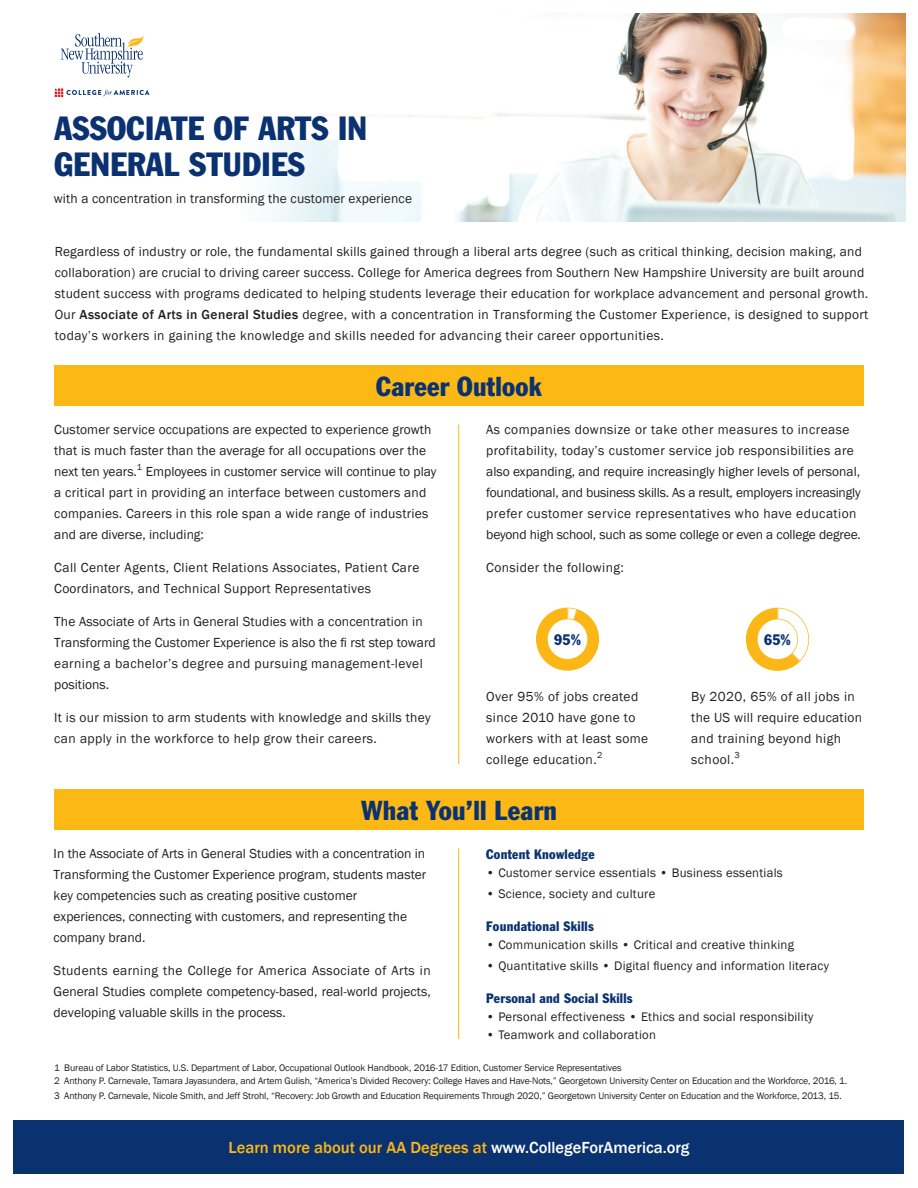
<style>
.page{position:relative;width:918px;height:1188px;background:#fff}
.page>*{position:absolute;margin:0;border:0;box-sizing:border-box;transform-origin:0 0}
.t1{font:condensed 33px/36px "Franklin Gothic";letter-spacing:.01em;color:#0b3270}
.t2{font:condensed 27px "Franklin Gothic";letter-spacing:.01em;color:#0b3270}
.t3{font:500 16.5px "Franklin Gothic";color:#fcb814}
.t4{font:condensed 15px "Franklin Gothic";color:#0b3270}
.t5{font:13.5px/21px "Franklin Gothic";letter-spacing:.015em;color:#231f20}
.t6{font:condensed 13.5px "Franklin Gothic";letter-spacing:.02em;color:#0b3270}
.t7{font:12.75px "Franklin Gothic";letter-spacing:.02em;color:#231f20}
.t8{font:9.75px/13.5px "Franklin Gothic";letter-spacing:-.01em;color:#231f20}
.t9{font:9px "Franklin Gothic";color:#231f20}
.s1{font-weight:500}
.s2{color:#fff}
</style>
<div class="page">
<img style="left:127px;top:14px;width:779px;height:208px">
<div style="left:14px;top:1120px;width:890px;height:54px;background:#0b3270"></div>
<svg style="left:61px;top:33px;width:83px;height:44px"></svg>
<svg style="left:55px;top:88px;width:95px;height:9px"></svg>
<div style="left:54px;top:789px;width:810px;height:41px;background:#fcb814"></div>
<hr style="left:458px;top:849px;width:1px;height:190px;background:#fcb814">
<svg style="left:536px;top:608px;width:63px;height:63px"></svg>
<div style="left:54px;top:365px;width:810px;height:41px;background:#fcb814"></div>
<hr style="left:458px;top:425px;width:1px;height:339px;background:#fcb814">
<svg style="left:746px;top:608px;width:63px;height:63px"></svg>
<h1 class="t1" style="left:54px;top:110px;width:314px">ASSOCIATE OF ARTS IN<br>GENERAL STUDIES</h1>
<p class="t5" style="left:54px;top:188px;width:360px">with a concentration in transforming the customer experience</p>
<p class="t5" style="left:55px;top:241px;width:815px">Regardless of industry or role, the fundamental skills gained through a liberal arts degree (such as critical thinking, decision making, and collaboration) are crucial to driving career success. College for America degrees from Southern New Hampshire University are built around student success with programs dedicated to helping students leverage their education for workplace advancement and personal growth.<br>Our <span class="s1">Associate of Arts in General Studies</span> degree, with a concentration in Transforming the Customer Experience, is designed to support today’s workers in gaining the knowledge and skills needed for advancing their career opportunities.</p>
<h2 class="t2" style="left:376px;top:370px;width:167px">Career Outlook</h2>
<p class="t5" style="left:54px;top:419px;width:384px">Customer service occupations are expected to experience growth that is much faster than the average for all occupations over the next ten years.<sup>1</sup> Employees in customer service will continue to play a critical part in providing an interface between customers and companies. Careers in this role span a wide range of industries and are diverse, including:</p>
<p class="t5" style="left:54px;top:557px;width:367px">Call Center Agents, Client Relations Associates, Patient Care<br>Coordinators, and Technical Support Representatives</p>
<p class="t5" style="left:54px;top:611px;width:383px">The Associate of Arts in General Studies with a concentration in Transforming the Customer Experience is also the fi rst step toward earning a bachelor’s degree and pursuing management-level positions.</p>
<p class="t5" style="left:54px;top:707px;width:378px">It is our mission to arm students with knowledge and skills they can apply in the workforce to help grow their careers.</p>
<p class="t5" style="left:486px;top:419px;width:376px">As companies downsize or take other measures to increase profitability, today’s customer service job responsibilities are also expanding, and require increasingly higher levels of personal, foundational, and business skills. As a result, employers increasingly prefer customer service representatives who have education beyond high school, such as some college or even a college degree.</p>
<p class="t5" style="left:486px;top:557px;width:139px">Consider the following:</p>
<p class="t4" style="left:554px;top:631px;width:28px">95%</p>
<p class="t4" style="left:764px;top:631px;width:28px">65%</p>
<p class="t5" style="left:691px;top:686px;width:172px">By 2020, 65% of all jobs in the US will require education and training beyond high school.<sup>3</sup></p>
<p class="t5" style="left:486px;top:686px;width:163px">Over 95% of jobs created since 2010 have gone to workers with at least some college education.</p>
<p class="t9" style="left:597px;top:749px;width:7px">2</p>
<h2 class="t2" style="left:361px;top:794px;width:197px">What You’ll Learn</h2>
<p class="t5" style="left:54px;top:843px;width:374px">In the Associate of Arts in General Studies with a concentration in Transforming the Customer Experience program, students master key competencies such as creating positive customer experiences, connecting with customers, and representing the company brand.</p>
<p class="t5" style="left:54px;top:960px;width:379px;text-align:justify">Students earning the College for America Associate of Arts in General Studies complete competency-based, real-world projects, developing valuable skills in the process.</p>
<p class="t6" style="left:486px;top:846px;width:110px">Content Knowledge</p>
<p class="t7" style="left:486px;top:865px;width:298px">• Customer service essentials • Business essentials</p>
<p class="t7" style="left:486px;top:886px;width:171px">• Science, society and culture</p>
<p class="t6" style="left:486px;top:918px;width:109px">Foundational Skills</p>
<p class="t7" style="left:486px;top:937px;width:309px">• Communication skills • Critical and creative thinking</p>
<p class="t7" style="left:486px;top:958px;width:344px">• Quantitative skills • Digital fluency and information literacy</p>
<p class="t6" style="left:486px;top:990px;width:148px">Personal and Social Skills</p>
<p class="t7" style="left:486px;top:1009px;width:329px">• Personal effectiveness • Ethics and social responsibility</p>
<p class="t7" style="left:486px;top:1027px;width:171px">• Teamwork and collaboration</p>
<p class="t8" style="left:54px;top:1061px;width:795px">1 Bureau of Labor Statistics, U.S. Department of Labor, Occupational Outlook Handbook, 2016-17 Edition, Customer Service Representatives<br>2 Anthony P. Carnevale, Tamara Jayasundera, and Artem Gulish, “America’s Divided Recovery: College Haves and Have-Nots,” Georgetown University Center on Education and the Workforce, 2016, 1.</p>
<p class="t8" style="left:54px;top:1089px;width:789px">3 Anthony P. Carnevale, Nicole Smith, and Jeff Strohl, “Recovery: Job Growth and Education Requirements Through 2020,” Georgetown University Center on Education and the Workforce, 2013, 15.</p>
<p class="t3" style="left:229px;top:1137px;width:462px">Learn more about our AA Degrees at <span class="s2">www.CollegeForAmerica.org</span></p>
</div>
